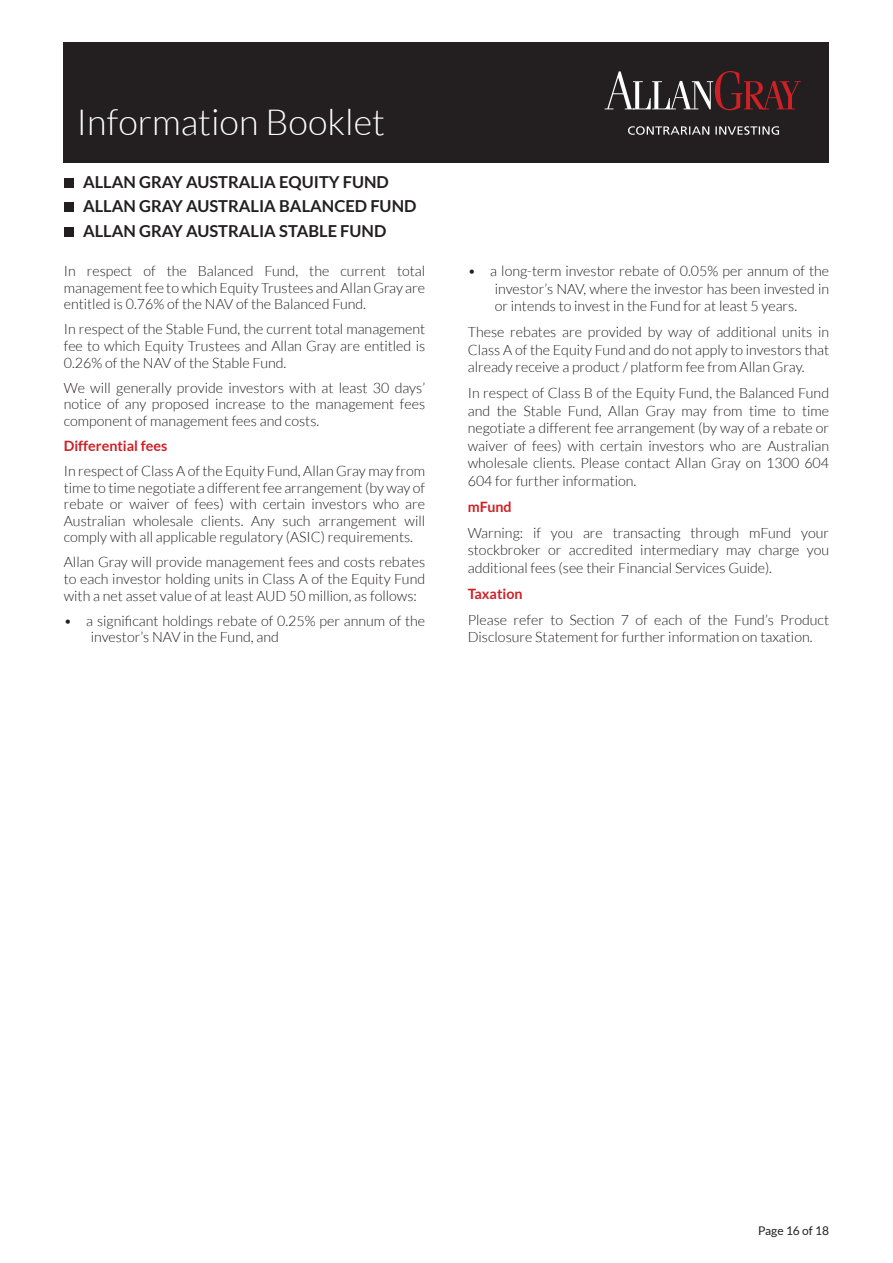
<style>
.page{position:relative;width:893px;height:1263px;background:#fff}
.page>*{position:absolute;margin:0;border:0;box-sizing:border-box;transform-origin:0 0}
.t1{font:300 36px "Lato";color:#fff}
.t2{font:700 16.5px/24.5px "Lato";color:#231f20}
.t3{font:300 14.25px/16.5px "Lato";color:#231f20;text-align:justify}
.t4{font:700 14.25px "Lato";color:#d02026}
.t5{font:12px "Lato";color:#231f20}
</style>
<div class="page">
<div style="left:64px;top:178px;width:9px;height:10px;background:#231f20"></div>
<div style="left:64px;top:202px;width:9px;height:10px;background:#231f20"></div>
<div style="left:64px;top:227px;width:9px;height:10px;background:#231f20"></div>
<div style="left:64px;top:43px;width:765px;height:120px;background:#231f20"></div>
<svg style="left:628px;top:126px;width:151px;height:9px"></svg>
<svg style="left:605px;top:71px;width:196px;height:39px"></svg>
<h1 class="t1" style="left:77px;top:103px;width:310px">Information Booklet</h1>
<p class="t2" style="left:83px;top:169px;width:335px">ALLAN GRAY AUSTRALIA EQUITY FUND<br>ALLAN GRAY AUSTRALIA BALANCED FUND<br>ALLAN GRAY AUSTRALIA STABLE FUND</p>
<p class="t3" style="left:64px;top:263px;width:363px">In respect of the Balanced Fund, the current total management fee to which Equity Trustees and Allan Gray are entitled is 0.76% of the NAV of the Balanced Fund.</p>
<p class="t3" style="left:64px;top:321px;width:363px">In respect of the Stable Fund, the current total management fee to which Equity Trustees and Allan Gray are entitled is 0.26% of the NAV of the Stable Fund.</p>
<p class="t3" style="left:64px;top:379px;width:363px">We will generally provide investors with at least 30 days’ notice of any proposed increase to the management fees component of management fees and costs.</p>
<p class="t4" style="left:64px;top:437px;width:105px">Differential fees</p>
<p class="t3" style="left:64px;top:463px;width:363px">In respect of Class A of the Equity Fund, Allan Gray may from time to time negotiate a different fee arrangement (by way of rebate or waiver of fees) with certain investors who are Australian wholesale clients. Any such arrangement will comply with all applicable regulatory (ASIC) requirements.</p>
<p class="t3" style="left:64px;top:554px;width:363px">Allan Gray will provide management fees and costs rebates to each investor holding units in Class A of the Equity Fund with a net asset value of at least AUD 50 million, as follows:</p>
<p class="t3" style="left:91px;top:612px;width:336px;text-indent:-27px">• a significant holdings rebate of 0.25% per annum of the investor’s NAV in the Fund, and</p>
<p class="t3" style="left:495px;top:262px;width:336px;line-height:17.5px;text-indent:-27px">• a long-term investor rebate of 0.05% per annum of the investor’s NAV, where the investor has been invested in or intends to invest in the Fund for at least 5 years.</p>
<p class="t3" style="left:468px;top:323px;width:363px;line-height:17.5px">These rebates are provided by way of additional units in Class A of the Equity Fund and do not apply to investors that already receive a product / platform fee from Allan Gray.</p>
<p class="t3" style="left:468px;top:384px;width:363px;line-height:17.5px">In respect of Class B of the Equity Fund, the Balanced Fund and the Stable Fund, Allan Gray may from time to time negotiate a different fee arrangement (by way of a rebate or waiver of fees) with certain investors who are Australian wholesale clients. Please contact Allan Gray on 1300 604<br>604 for further information.</p>
<p class="t4" style="left:468px;top:498px;width:45px">mFund</p>
<p class="t3" style="left:468px;top:524px;width:363px;line-height:17.5px">Warning: if you are transacting through mFund your stockbroker or accredited intermediary may charge you additional fees (see their Financial Services Guide).</p>
<p class="t4" style="left:468px;top:585px;width:56px">Taxation</p>
<p class="t3" style="left:468px;top:611px;width:363px;line-height:17.5px">Please refer to Section 7 of each of the Fund’s Product<br>Disclosure Statement for further information on taxation.</p>
<p class="t5" style="left:758px;top:1224px;width:73px">Page 16 of 18</p>
</div>
